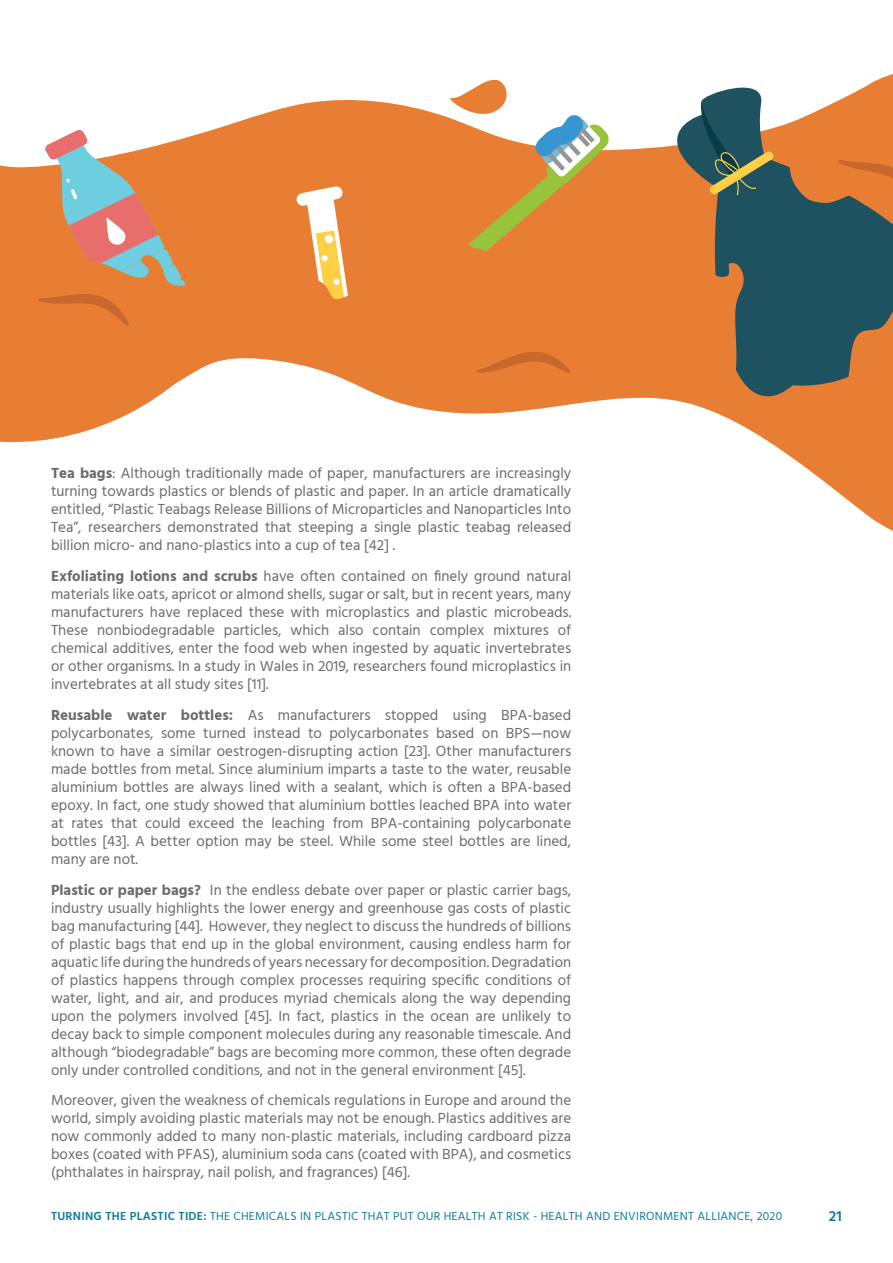
<style>
.page{position:relative;width:893px;height:1263px;background:#fff}
.page>*{position:absolute;margin:0;border:0;box-sizing:border-box;transform-origin:0 0}
.BODY{font:15px/18px "Hind";color:#6b6b6e;text-align:justify}
.t1{font:600 15px "Hind";color:#0d7b9a}
.t2{font:12px "Hind";letter-spacing:.02em;color:#0d7b9a}
.s1{font-weight:700}
.s2{font-weight:600}
</style>
<div class="page">
<svg style="left:176px;top:74px;width:717px;height:457px"></svg>
<svg style="left:0;top:165px;width:176px;height:278px;fill:#e87e33"></svg>
<svg style="left:477px;top:352px;width:94px;height:21px"></svg>
<svg style="left:404px;top:80px;width:206px;height:206px"></svg>
<svg style="left:704px;top:159px;width:189px;height:262px;fill:#1e5260"></svg>
<svg style="left:674px;top:74px;width:100px;height:122px"></svg>
<svg style="left:697px;top:252px;width:47px;height:149px"></svg>
<svg style="left:835px;top:299px;width:58px;height:109px"></svg>
<svg style="left:788px;top:156px;width:105px;height:53px"></svg>
<svg style="left:38px;top:129px;width:199px;height:219px"></svg>
<svg style="left:288px;top:178px;width:80px;height:155px"></svg>
<p class="BODY" style="left:51px;top:465px;width:522px"><span class="s1">Tea bags</span>: Although traditionally made of paper, manufacturers are increasingly turning towards plastics or blends of plastic and paper. In an article dramatically entitled, “Plastic Teabags Release Billions of Microparticles and Nanoparticles Into Tea”, researchers demonstrated that steeping a single plastic teabag released billion micro- and nano-plastics into a cup of tea [42] .</p>
<p class="BODY" style="left:51px;top:568px;width:522px"><span class="s1">Exfoliating lotions and scrubs</span> have often contained on finely ground natural materials like oats, apricot or almond shells, sugar or salt, but in recent years, many manufacturers have replaced these with microplastics and plastic microbeads.<br>These nonbiodegradable particles, which also contain complex mixtures of chemical additives, enter the food web when ingested by aquatic invertebrates or other organisms. In a study in Wales in 2019, researchers found microplastics in invertebrates at all study sites [11].</p>
<p class="BODY" style="left:51px;top:707px;width:522px"><span class="s1">Reusable water bottles:</span> As manufacturers stopped using BPA-based polycarbonates, some turned instead to polycarbonates based on BPS—now known to have a similar oestrogen-disrupting action [23]. Other manufacturers made bottles from metal. Since aluminium imparts a taste to the water, reusable aluminium bottles are always lined with a sealant, which is often a BPA-based epoxy. In fact, one study showed that aluminium bottles leached BPA into water at rates that could exceed the leaching from BPA-containing polycarbonate bottles [43]. A better option may be steel. While some steel bottles are lined, many are not.</p>
<p class="BODY" style="left:51px;top:881px;width:522px"><span class="s1">Plastic or paper bags?</span> In the endless debate over paper or plastic carrier bags, industry usually highlights the lower energy and greenhouse gas costs of plastic bag manufacturing [44]. However, they neglect to discuss the hundreds of billions of plastic bags that end up in the global environment, causing endless harm for aquatic life during the hundreds of years necessary for decomposition. Degradation of plastics happens through complex processes requiring specific conditions of water, light, and air, and produces myriad chemicals along the way depending upon the polymers involved [45]. In fact, plastics in the ocean are unlikely to decay back to simple component molecules during any reasonable timescale. And although “biodegradable” bags are becoming more common, these often degrade only under controlled conditions, and not in the general environment [45].</p>
<p class="BODY" style="left:51px;top:1092px;width:522px">Moreover, given the weakness of chemicals regulations in Europe and around the world, simply avoiding plastic materials may not be enough. Plastics additives are now commonly added to many non-plastic materials, including cardboard pizza boxes (coated with PFAS), aluminium soda cans (coated with BPA), and cosmetics (phthalates in hairspray, nail polish, and fragrances) [46].</p>
<p class="t2" style="left:51px;top:1207px;width:733px"><span class="s2">TURNING THE PLASTIC TIDE:</span> THE CHEMICALS IN PLASTIC THAT PUT OUR HEALTH AT RISK - HEALTH AND ENVIRONMENT ALLIANCE, 2020</p>
<p class="t1" style="left:829px;top:1205px;width:14px">21</p>
</div>
